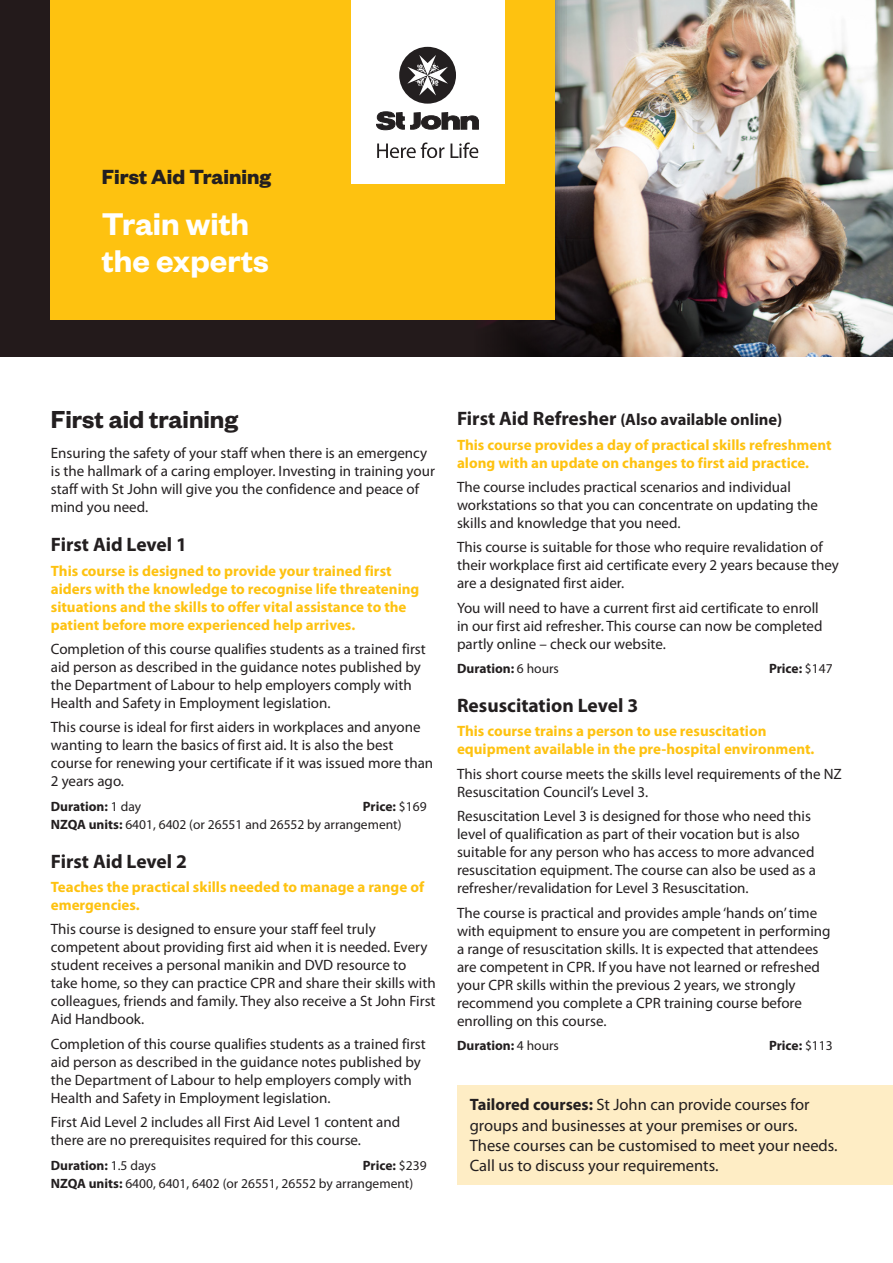
<style>
.page{position:relative;width:893px;height:1263px;background:#fff}
.page>*{position:absolute;margin:0;border:0;box-sizing:border-box;transform-origin:0 0}
.Cover_header{font:600 34.5px/37.5px "Founders Grotesk";color:#fff}
.Interior_Main_header{font:600 27px "Founders Grotesk";color:#231f20}
.Slogan{font:700 22.5px "Founders Grotesk";color:#231f20}
.Subheader{font:700 19.5px "Myriad Pro";color:#231f20}
.Body_Copy_Back{font:16.5px/20.2px "Myriad Pro";color:#231f20}
.Body_Copy_Interior{font:700 16.5px "Myriad Pro";color:#231f20}
.Body_Copy_Interior-2{font:15px/18px "Myriad Pro";color:#231f20}
.Body_Copy_Interior-3{font:700 15px/18px "Myriad Pro";color:#fec210}
.Body_Copy_Interior-4{font:13.5px/18px "Myriad Pro";color:#231f20}
.Body_Copy_Interior-5{font:700 13.5px "Myriad Pro";color:#231f20}
.s1{font-weight:400}
.s2{font-weight:700}
.s3{font-size:19.5px}
</style>
<div class="page">
<img style="left:566px;top:0;width:327px;height:357px">
<div style="left:0;top:0;width:566px;height:357px;background:#231a1b"></div>
<div style="left:457px;top:1085px;width:436px;height:100px;background:#feedc5"></div>
<div style="left:51px;top:0;width:504px;height:320px;background:#fec210"></div>
<div style="left:351px;top:0;width:153px;height:184px;background:#fff"></div>
<svg style="left:377px;top:112px;width:27px;height:18px"></svg>
<svg style="left:411px;top:113px;width:67px;height:16px"></svg>
<div style="left:399px;top:47px;width:57px;height:57px;background:#231f20;border-radius:50%"></div>
<svg style="left:407px;top:55px;width:41px;height:41px"></svg>
<svg style="left:377px;top:142px;width:101px;height:16px"></svg>
<p class="Slogan" style="left:102px;top:162px;width:171px">First Aid Training</p>
<p class="Cover_header" style="left:102px;top:203px;width:169px">Train with the experts</p>
<p class="Interior_Main_header" style="left:51px;top:402px;width:189px">First aid training</p>
<p class="Body_Copy_Interior-2" style="left:51px;top:444px;width:386px">Ensuring the safety of your staff when there is an emergency is the hallmark of a caring employer. Investing in training your staff with St John will give you the confidence and peace of mind you need.</p>
<p class="Subheader" style="left:51px;top:532px;width:138px">First Aid Level 1</p>
<p class="Body_Copy_Interior-3" style="left:51px;top:561px;width:370px">This course is designed to provide your trained first aiders with the knowledge to recognise life threatening situations and the skills to offer vital assistance to the patient before more experienced help arrives.</p>
<p class="Body_Copy_Interior-2" style="left:51px;top:640px;width:376px">Completion of this course qualifies students as a trained first aid person as described in the guidance notes published by the Department of Labour to help employers comply with Health and Safety in Employment legislation.</p>
<p class="Body_Copy_Interior-2" style="left:51px;top:718px;width:384px">This course is ideal for first aiders in workplaces and anyone wanting to learn the basics of first aid. It is also the best course for renewing your certificate if it was issued more than 2 years ago.</p>
<p class="Body_Copy_Interior-5" style="left:51px;top:797px;width:92px">Duration: <span class="s1">1 day</span></p>
<p class="Body_Copy_Interior-4" style="left:51px;top:797px;width:377px;text-indent:312px"><span class="s2">Price:</span> $169<br><span class="s2">NZQA units:</span> 6401, 6402 (or 26551 and 26552 by arrangement)</p>
<p class="Subheader" style="left:51px;top:848px;width:138px">First Aid Level 2</p>
<p class="Body_Copy_Interior-3" style="left:51px;top:877px;width:375px">Teaches the practical skills needed to manage a range of emergencies.</p>
<p class="Body_Copy_Interior-2" style="left:51px;top:920px;width:386px">This course is designed to ensure your staff feel truly competent about providing first aid when it is needed. Every student receives a personal manikin and DVD resource to take home, so they can practice CPR and share their skills with colleagues, friends and family. They also receive a St John First Aid Handbook.</p>
<p class="Body_Copy_Interior-2" style="left:51px;top:1034px;width:376px">Completion of this course qualifies students as a trained first aid person as described in the guidance notes published by the Department of Labour to help employers comply with Health and Safety in Employment legislation.</p>
<p class="Body_Copy_Interior-2" style="left:51px;top:1113px;width:351px">First Aid Level 2 includes all First Aid Level 1 content and there are no prerequisites required for this course.</p>
<p class="Body_Copy_Interior-5" style="left:51px;top:1156px;width:107px">Duration: <span class="s1">1.5 days</span></p>
<p class="Body_Copy_Interior-4" style="left:51px;top:1156px;width:377px;text-indent:312px"><span class="s2">Price:</span> $239<br><span class="s2">NZQA units:</span> 6400, 6401, 6402 (or 26551, 26552 by arrangement)</p>
<p class="Body_Copy_Interior" style="left:457px;top:409px;width:327px"><span class="s3">First Aid Refresher</span> (Also available online)</p>
<p class="Body_Copy_Interior-3" style="left:457px;top:435px;width:376px">This course provides a day of practical skills refreshment along with an update on changes to first aid practice.</p>
<p class="Body_Copy_Interior-2" style="left:457px;top:478px;width:362px">The course includes practical scenarios and individual workstations so that you can concentrate on updating the skills and knowledge that you need.</p>
<p class="Body_Copy_Interior-2" style="left:457px;top:538px;width:383px">This course is suitable for those who require revalidation of their workplace first aid certificate every 2 years because they are a designated first aider.</p>
<p class="Body_Copy_Interior-2" style="left:457px;top:598px;width:367px">You will need to have a current first aid certificate to enroll in our first aid refresher. This course can now be completed partly online – check our website.</p>
<p class="Body_Copy_Interior-5" style="left:457px;top:660px;width:103px">Duration: <span class="s1">6 hours</span></p>
<p class="Body_Copy_Interior-5" style="left:769px;top:660px;width:65px">Price: <span class="s1">$147</span></p>
<p class="Subheader" style="left:457px;top:693px;width:183px">Resuscitation Level 3</p>
<p class="Body_Copy_Interior-3" style="left:457px;top:722px;width:359px">This course trains a person to use resuscitation equipment available in the pre-hospital environment.</p>
<p class="Body_Copy_Interior-2" style="left:457px;top:764px;width:386px">This short course meets the skills level requirements of the NZ<br>Resuscitation Council’s Level 3.</p>
<p class="Body_Copy_Interior-2" style="left:457px;top:807px;width:360px">Resuscitation Level 3 is designed for those who need this level of qualification as part of their vocation but is also suitable for any person who has access to more advanced resuscitation equipment. The course can also be used as a refresher/revalidation for Level 3 Resuscitation.</p>
<p class="Body_Copy_Interior-2" style="left:457px;top:903px;width:375px">The course is practical and provides ample ‘hands on’ time with equipment to ensure you are competent in performing a range of resuscitation skills. It is expected that attendees are competent in CPR. If you have not learned or refreshed your CPR skills within the previous 2 years, we strongly recommend you complete a CPR training course before enrolling on this course.</p>
<p class="Body_Copy_Interior-5" style="left:457px;top:1036px;width:103px">Duration: <span class="s1">4 hours</span></p>
<p class="Body_Copy_Interior-5" style="left:769px;top:1036px;width:65px">Price: <span class="s1">$113</span></p>
<p class="Body_Copy_Back" style="left:470px;top:1094px;width:369px"><span class="s2">Tailored courses:</span> St John can provide courses for groups and businesses at your premises or ours.<br>These courses can be customised to meet your needs.<br>Call us to discuss your requirements.</p>
</div>
